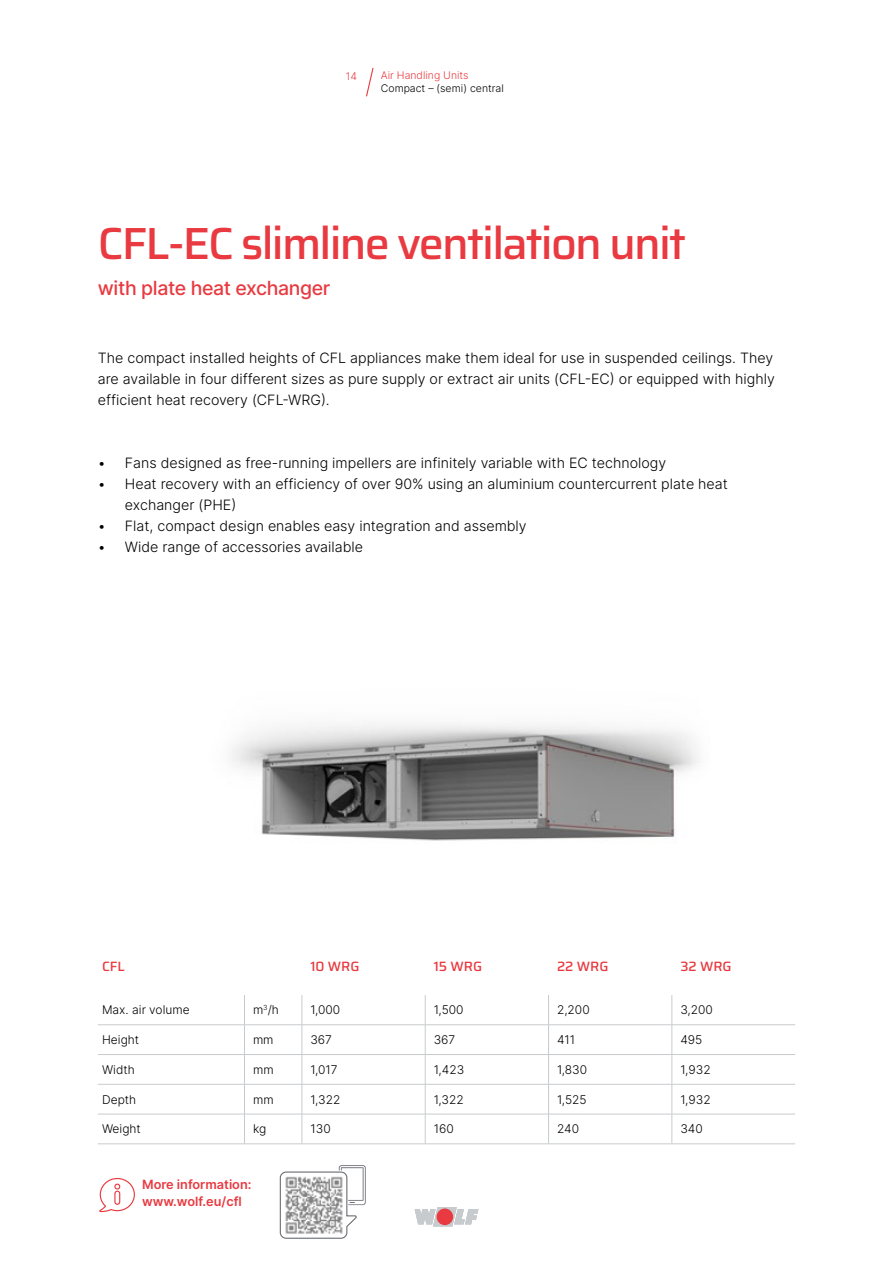
<style>
.page{position:relative;width:893px;height:1263px;background:#fff}
.page>*{position:absolute;margin:0;border:0;box-sizing:border-box;transform-origin:0 0}
.t1{font:500 45px "Saira";letter-spacing:-.04em;color:#e83a40}
.t2{font:500 19.5px "Inter";letter-spacing:-.02em;color:#e83a40}
.t3{font:300 14.25px/21px "Inter";color:#000;text-align:justify}
.t4{font:500 13.5px "Saira";color:#e83a40}
.t5{font:600 12.75px/16.5px "Inter";color:#e83a40}
.t6{font:300 12px "Inter";color:#000}
.t7{font:300 10.5px "Inter";color:#000}
.t8{font:300 10.5px "Inter";color:#e83a40}
</style>
<div class="page">
<svg style="left:366px;top:67px;width:8px;height:30px"></svg>
<img style="left:231px;top:724px;width:468px;height:117px">
<hr style="left:98px;top:1024px;width:146px;height:1px;background:#c8cbce">
<hr style="left:244px;top:1024px;width:58px;height:1px;background:#c8cbce">
<hr style="left:302px;top:1024px;width:123px;height:1px;background:#c8cbce">
<hr style="left:425px;top:1024px;width:124px;height:1px;background:#c8cbce">
<hr style="left:549px;top:1024px;width:123px;height:1px;background:#c8cbce">
<hr style="left:672px;top:1024px;width:123px;height:1px;background:#c8cbce">
<hr style="left:98px;top:1054px;width:146px;height:1px;background:#c8cbce">
<svg style="left:244px;top:995px;width:1px;height:89px"></svg>
<hr style="left:244px;top:1054px;width:58px;height:1px;background:#c8cbce">
<hr style="left:302px;top:1054px;width:123px;height:1px;background:#c8cbce">
<svg style="left:302px;top:995px;width:1px;height:89px"></svg>
<svg style="left:425px;top:995px;width:1px;height:89px"></svg>
<hr style="left:425px;top:1054px;width:124px;height:1px;background:#c8cbce">
<hr style="left:549px;top:1054px;width:123px;height:1px;background:#c8cbce">
<svg style="left:548px;top:995px;width:1px;height:89px"></svg>
<svg style="left:672px;top:995px;width:1px;height:89px"></svg>
<hr style="left:672px;top:1054px;width:123px;height:1px;background:#c8cbce">
<hr style="left:98px;top:1084px;width:146px;height:1px;background:#c8cbce">
<hr style="left:244px;top:1084px;width:1px;height:30px;background:#c8cbce">
<hr style="left:244px;top:1084px;width:58px;height:1px;background:#c8cbce">
<hr style="left:302px;top:1084px;width:123px;height:1px;background:#c8cbce">
<hr style="left:302px;top:1084px;width:1px;height:30px;background:#c8cbce">
<hr style="left:425px;top:1084px;width:1px;height:30px;background:#c8cbce">
<hr style="left:425px;top:1084px;width:124px;height:1px;background:#c8cbce">
<hr style="left:549px;top:1084px;width:123px;height:1px;background:#c8cbce">
<hr style="left:548px;top:1084px;width:1px;height:30px;background:#c8cbce">
<hr style="left:672px;top:1084px;width:1px;height:30px;background:#c8cbce">
<hr style="left:672px;top:1084px;width:123px;height:1px;background:#c8cbce">
<hr style="left:98px;top:1114px;width:146px;height:1px;background:#c8cbce">
<hr style="left:98px;top:1143px;width:146px;height:1px;background:#c8cbce">
<svg style="left:244px;top:1115px;width:1px;height:28px"></svg>
<hr style="left:244px;top:1114px;width:58px;height:1px;background:#c8cbce">
<hr style="left:302px;top:1114px;width:123px;height:1px;background:#c8cbce">
<svg style="left:302px;top:1114px;width:1px;height:29px"></svg>
<hr style="left:244px;top:1143px;width:58px;height:1px;background:#c8cbce">
<hr style="left:302px;top:1143px;width:123px;height:1px;background:#c8cbce">
<svg style="left:425px;top:1115px;width:1px;height:28px"></svg>
<hr style="left:425px;top:1114px;width:124px;height:1px;background:#c8cbce">
<hr style="left:549px;top:1114px;width:123px;height:1px;background:#c8cbce">
<svg style="left:548px;top:1115px;width:1px;height:28px"></svg>
<hr style="left:425px;top:1143px;width:124px;height:1px;background:#c8cbce">
<hr style="left:549px;top:1143px;width:123px;height:1px;background:#c8cbce">
<svg style="left:672px;top:1115px;width:1px;height:28px"></svg>
<hr style="left:672px;top:1114px;width:123px;height:1px;background:#c8cbce">
<hr style="left:672px;top:1143px;width:123px;height:1px;background:#c8cbce">
<svg style="left:415px;top:1207px;width:63px;height:19px"></svg>
<div style="left:437px;top:1208px;width:16px;height:17px;background:#e83a40;border-radius:50%"></div>
<svg style="left:99px;top:1178px;width:36px;height:34px"></svg>
<svg style="left:279px;top:1165px;width:87px;height:74px"></svg>
<img style="left:284px;top:1175px;width:60px;height:60px">
<p class="t8" style="left:346px;top:68px;width:13px">14</p>
<p class="t8" style="left:381px;top:67px;width:89px">Air Handling Units</p>
<p class="t7" style="left:381px;top:81px;width:125px">Compact – (semi) central</p>
<h1 class="t1" style="left:98px;top:207px;width:590px">CFL-EC slimline ventilation unit</h1>
<h2 class="t2" style="left:98px;top:274px;width:234px">with plate heat exchanger</h2>
<p class="t3" style="left:98px;top:347px;width:678px">The compact installed heights of CFL appliances make them ideal for use in suspended ceilings. They are available in four different sizes as pure supply or extract air units (CFL-EC) or equipped with highly efficient heat recovery (CFL-WRG).</p>
<p class="t3" style="left:98px;top:452px;width:570px">• Fans designed as free-running impellers are infinitely variable with EC technology</p>
<p class="t3" style="left:125px;top:473px;width:604px;text-indent:-27px">• Heat recovery with an efficiency of over 90% using an aluminium countercurrent plate heat exchanger (PHE)</p>
<p class="t3" style="left:98px;top:515px;width:430px">• Flat, compact design enables easy integration and assembly</p>
<p class="t3" style="left:98px;top:536px;width:267px">• Wide range of accessories available</p>
<p class="t4" style="left:102px;top:955px;width:24px">CFL</p>
<p class="t4" style="left:310px;top:955px;width:51px">10 WRG</p>
<p class="t4" style="left:434px;top:955px;width:50px">15 WRG</p>
<p class="t4" style="left:557px;top:955px;width:53px">22 WRG</p>
<p class="t4" style="left:680px;top:955px;width:53px">32 WRG</p>
<p class="t6" style="left:102px;top:1001px;width:89px">Max. air volume</p>
<p class="t6" style="left:253px;top:1001px;width:27px">m<sup>3</sup>/h</p>
<p class="t6" style="left:310px;top:1001px;width:31px">1,000</p>
<p class="t6" style="left:434px;top:1001px;width:31px">1,500</p>
<p class="t6" style="left:557px;top:1001px;width:34px">2,200</p>
<p class="t6" style="left:680px;top:1001px;width:34px">3,200</p>
<p class="t6" style="left:102px;top:1031px;width:39px">Height</p>
<p class="t6" style="left:253px;top:1031px;width:22px">mm</p>
<p class="t6" style="left:310px;top:1031px;width:23px">367</p>
<p class="t6" style="left:434px;top:1031px;width:23px">367</p>
<p class="t6" style="left:557px;top:1031px;width:20px">411</p>
<p class="t6" style="left:680px;top:1031px;width:23px">495</p>
<p class="t6" style="left:102px;top:1061px;width:34px">Width</p>
<p class="t6" style="left:253px;top:1061px;width:22px">mm</p>
<p class="t6" style="left:310px;top:1061px;width:29px">1,017</p>
<p class="t6" style="left:434px;top:1061px;width:32px">1,423</p>
<p class="t6" style="left:557px;top:1061px;width:32px">1,830</p>
<p class="t6" style="left:680px;top:1061px;width:32px">1,932</p>
<p class="t6" style="left:102px;top:1090px;width:36px">Depth</p>
<p class="t6" style="left:253px;top:1090px;width:22px">mm</p>
<p class="t6" style="left:310px;top:1090px;width:31px">1,322</p>
<p class="t6" style="left:434px;top:1090px;width:31px">1,322</p>
<p class="t6" style="left:557px;top:1090px;width:31px">1,525</p>
<p class="t6" style="left:680px;top:1090px;width:32px">1,932</p>
<p class="t6" style="left:102px;top:1120px;width:40px">Weight</p>
<p class="t6" style="left:253px;top:1120px;width:15px">kg</p>
<p class="t6" style="left:310px;top:1120px;width:22px">130</p>
<p class="t6" style="left:434px;top:1120px;width:22px">160</p>
<p class="t6" style="left:557px;top:1120px;width:24px">240</p>
<p class="t6" style="left:680px;top:1120px;width:24px">340</p>
<p class="t5" style="left:142px;top:1176px;width:111px">More information: www.wolf.eu/cfl</p>
</div>
